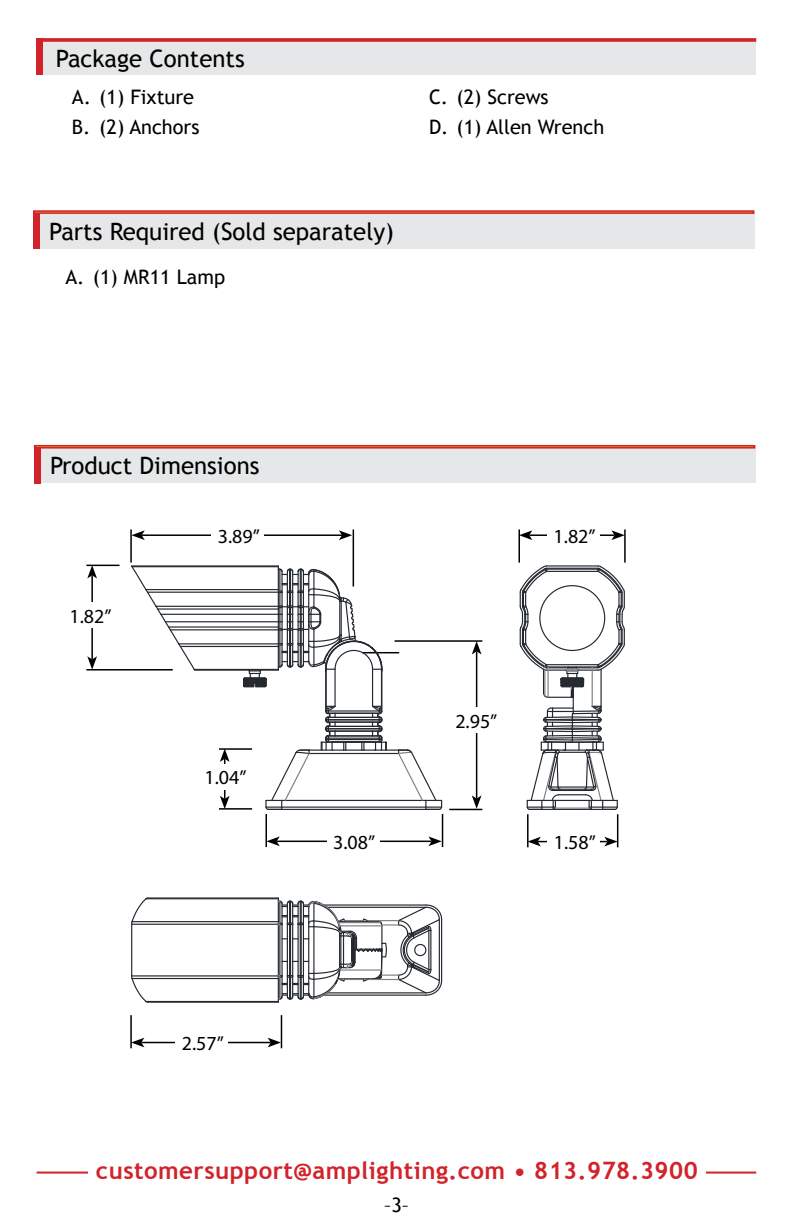
<style>
.page{position:relative;width:792px;height:1224px;background:#fff}
.page>*{position:absolute;margin:0;border:0;box-sizing:border-box;transform-origin:0 0}
.t1{font:24px "Trebuchet MS";color:#000}
.t2{font:700 24px "Trebuchet MS";letter-spacing:.02em;color:#d2232a}
.t3{font:20px/29.8px "Trebuchet MS";color:#000}
.t4{font:20px "Myriad Pro";color:#000}
</style>
<div class="page">
<hr style="left:37px;top:1172px;width:719px;height:2px;background:#d2232a">
<div style="left:88px;top:1162px;width:617px;height:17px;background:#fff"></div>
<div style="left:35px;top:212px;width:719px;height:37px;background:#e6e7e8"></div>
<div style="left:33px;top:212px;width:7px;height:37px;background:#d2232a"></div>
<div style="left:33px;top:210px;width:721px;height:4px;border:2px solid #d2232a"></div>
<div style="left:43px;top:38px;width:713px;height:37px;background:#e6e7e8"></div>
<div style="left:36px;top:38px;width:7px;height:37px;background:#d2232a"></div>
<div style="left:37px;top:38px;width:719px;height:4px;border:2px solid #d2232a"></div>
<hr style="left:362px;top:652px;width:37px;height:1px;background:#000">
<div style="left:36px;top:446px;width:719px;height:37px;background:#e6e7e8"></div>
<div style="left:34px;top:447px;width:7px;height:37px;background:#d2232a"></div>
<div style="left:34px;top:445px;width:721px;height:4px;border:2px solid #d2232a"></div>
<hr style="left:325px;top:670px;width:1px;height:41px;background:#242930">
<hr style="left:180px;top:646px;width:98px;height:1px;background:#242930">
<hr style="left:158px;top:608px;width:120px;height:2px;background:#242930">
<hr style="left:194px;top:669px;width:84px;height:1px;background:#242930">
<hr style="left:161px;top:614px;width:117px;height:1px;background:#242930">
<hr style="left:165px;top:621px;width:113px;height:1px;background:#242930">
<hr style="left:195px;top:670px;width:83px;height:1px;background:#242930">
<hr style="left:132px;top:565px;width:146px;height:2px;background:#242930">
<hr style="left:372px;top:669px;width:1px;height:37px;background:#242930">
<hr style="left:381px;top:669px;width:1px;height:37px;background:#242930">
<hr style="left:334px;top:669px;width:2px;height:37px;background:#242930">
<hr style="left:326px;top:669px;width:1px;height:37px;background:#242930">
<hr style="left:146px;top:589px;width:132px;height:1px;background:#242930">
<hr style="left:148px;top:592px;width:130px;height:1px;background:#242930">
<hr style="left:156px;top:606px;width:122px;height:1px;background:#242930">
<hr style="left:169px;top:626px;width:109px;height:2px;background:#242930">
<hr style="left:170px;top:629px;width:108px;height:1px;background:#242930">
<hr style="left:179px;top:643px;width:99px;height:1px;background:#242930">
<svg style="left:131px;top:565px;width:65px;height:106px"></svg>
<hr style="left:132px;top:924px;width:146px;height:1px;background:#242930">
<hr style="left:132px;top:975px;width:146px;height:2px;background:#242930">
<hr style="left:131px;top:924px;width:1px;height:52px;background:#242930">
<hr style="left:132px;top:978px;width:146px;height:1px;background:#242930">
<hr style="left:132px;top:921px;width:146px;height:1px;background:#242930">
<hr style="left:146px;top:1001px;width:132px;height:1px;background:#242930">
<hr style="left:148px;top:897px;width:130px;height:2px;background:#242930">
<svg style="left:131px;top:897px;width:18px;height:28px"></svg>
<hr style="left:148px;top:1002px;width:130px;height:1px;background:#242930">
<svg style="left:131px;top:975px;width:18px;height:28px"></svg>
<svg style="left:519px;top:565px;width:106px;height:245px"></svg>
<hr style="left:555px;top:808px;width:34px;height:1px;background:#808084">
<svg style="left:278px;top:898px;width:165px;height:105px"></svg>
<svg style="left:265px;top:701px;width:178px;height:109px"></svg>
<svg style="left:242px;top:670px;width:26px;height:18px"></svg>
<svg style="left:278px;top:566px;width:105px;height:106px"></svg>
<hr style="left:265px;top:814px;width:2px;height:33px;background:#000">
<hr style="left:527px;top:814px;width:2px;height:33px;background:#000">
<hr style="left:519px;top:529px;width:1px;height:34px;background:#000">
<hr style="left:130px;top:529px;width:2px;height:34px;background:#000">
<hr style="left:130px;top:1015px;width:2px;height:33px;background:#000">
<hr style="left:219px;top:748px;width:33px;height:2px;background:#000">
<hr style="left:86px;top:565px;width:34px;height:1px;background:#000">
<hr style="left:395px;top:640px;width:87px;height:2px;background:#000">
<hr style="left:442px;top:814px;width:1px;height:33px;background:#000">
<hr style="left:617px;top:814px;width:1px;height:33px;background:#000">
<hr style="left:624px;top:529px;width:2px;height:34px;background:#000">
<hr style="left:353px;top:529px;width:1px;height:57px;background:#000">
<hr style="left:281px;top:1015px;width:1px;height:33px;background:#000">
<hr style="left:219px;top:808px;width:33px;height:2px;background:#000">
<hr style="left:86px;top:669px;width:87px;height:2px;background:#000">
<hr style="left:449px;top:809px;width:33px;height:1px;background:#000">
<hr style="left:277px;top:841px;width:155px;height:1px;background:#000">
<svg style="left:267px;top:836px;width:13px;height:10px"></svg>
<svg style="left:428px;top:836px;width:14px;height:10px"></svg>
<hr style="left:538px;top:841px;width:69px;height:1px;background:#000">
<svg style="left:528px;top:837px;width:13px;height:9px"></svg>
<svg style="left:604px;top:837px;width:13px;height:9px"></svg>
<hr style="left:529px;top:534px;width:86px;height:2px;background:#000">
<svg style="left:520px;top:530px;width:12px;height:10px"></svg>
<svg style="left:611px;top:530px;width:14px;height:10px"></svg>
<hr style="left:142px;top:534px;width:200px;height:2px;background:#000">
<svg style="left:131px;top:530px;width:14px;height:10px"></svg>
<svg style="left:339px;top:530px;width:13px;height:10px"></svg>
<hr style="left:141px;top:1042px;width:130px;height:1px;background:#000">
<svg style="left:131px;top:1038px;width:13px;height:9px"></svg>
<svg style="left:268px;top:1038px;width:13px;height:9px"></svg>
<hr style="left:224px;top:759px;width:1px;height:40px;background:#000">
<svg style="left:220px;top:749px;width:10px;height:13px"></svg>
<svg style="left:220px;top:796px;width:10px;height:13px"></svg>
<hr style="left:91px;top:575px;width:2px;height:84px;background:#000">
<svg style="left:87px;top:566px;width:10px;height:12px"></svg>
<svg style="left:87px;top:656px;width:10px;height:13px"></svg>
<hr style="left:476px;top:651px;width:1px;height:148px;background:#000">
<svg style="left:472px;top:641px;width:9px;height:13px"></svg>
<svg style="left:472px;top:795px;width:9px;height:14px"></svg>
<div style="left:212px;top:523px;width:52px;height:25px;background:#fff"></div>
<div style="left:63px;top:603px;width:53px;height:25px;background:#fff"></div>
<div style="left:327px;top:829px;width:53px;height:25px;background:#fff"></div>
<div style="left:198px;top:764px;width:53px;height:25px;background:#fff"></div>
<div style="left:449px;top:708px;width:53px;height:25px;background:#fff"></div>
<div style="left:548px;top:523px;width:52px;height:25px;background:#fff"></div>
<div style="left:548px;top:829px;width:52px;height:25px;background:#fff"></div>
<div style="left:176px;top:1030px;width:52px;height:25px;background:#fff"></div>
<p class="t1" style="left:56px;top:44px;width:191px">Package Contents</p>
<p class="t3" style="left:72px;top:83px;width:129px">A. (1) Fixture<br>B. (2) Anchors</p>
<p class="t3" style="left:429px;top:83px;width:177px">C. (2) Screws<br>D. (1) Allen Wrench</p>
<p class="t1" style="left:49px;top:217px;width:346px">Parts Required (Sold separately)</p>
<p class="t3" style="left:65px;top:262px;width:161px">A. (1) MR11 Lamp</p>
<p class="t1" style="left:50px;top:452px;width:211px">Product Dimensions</p>
<p class="t4" style="left:69px;top:604px;width:44px">1.82”</p>
<p class="t4" style="left:218px;top:524px;width:44px">3.89”</p>
<p class="t4" style="left:205px;top:765px;width:43px">1.04”</p>
<p class="t4" style="left:333px;top:830px;width:44px">3.08”</p>
<p class="t4" style="left:182px;top:1031px;width:43px">2.57”</p>
<p class="t4" style="left:554px;top:524px;width:43px">1.82”</p>
<p class="t4" style="left:455px;top:709px;width:43px">2.95”</p>
<p class="t4" style="left:554px;top:830px;width:43px">1.58”</p>
<p class="t2" style="left:96px;top:1156px;width:603px">customersupport@amplighting.com • 813.978.3900</p>
<p class="t3" style="left:384px;top:1190px;width:27px">–3–</p>
</div>
